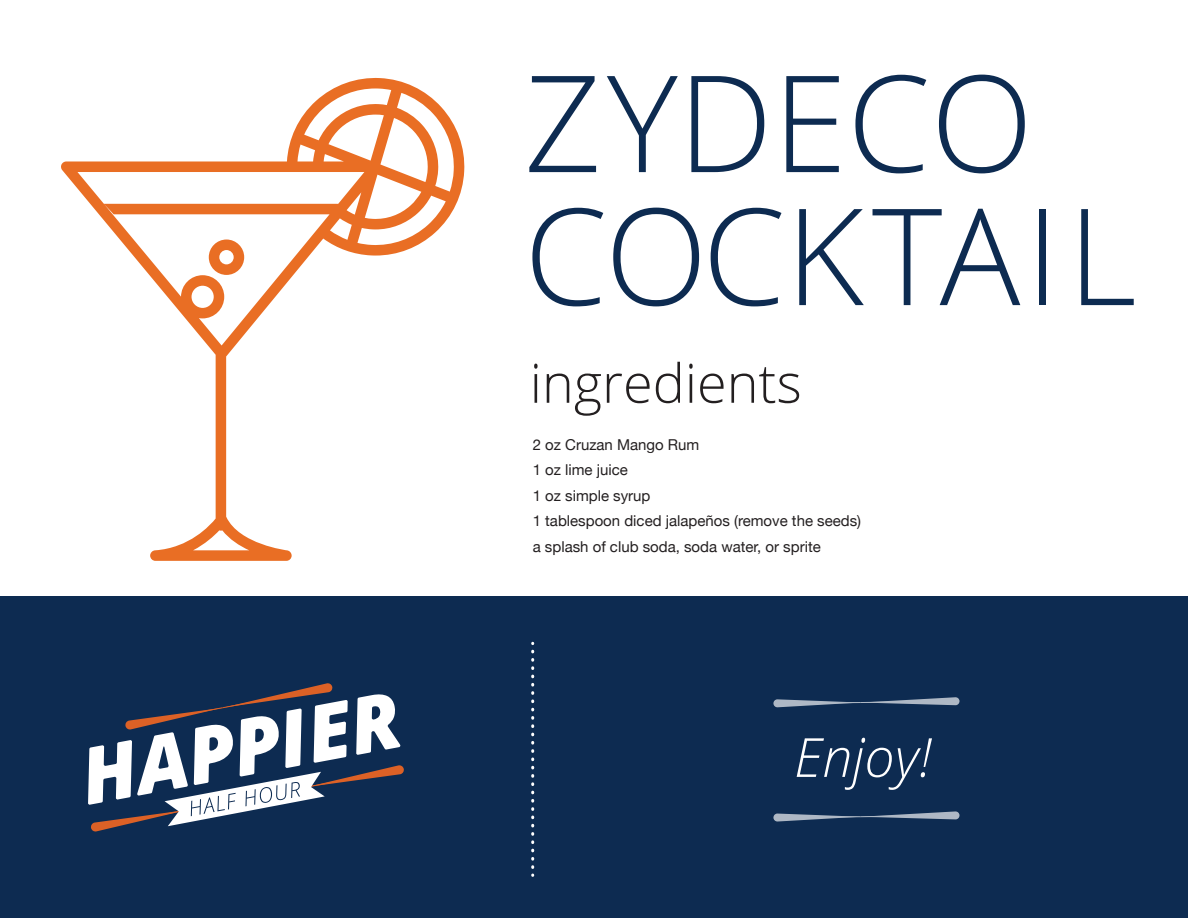
<style>
.page{position:relative;width:1188px;height:918px;background:#fff}
.page>*{position:absolute;margin:0;border:0;box-sizing:border-box;transform-origin:0 0}
.t1{font:300 134.55px/133.1px "Open Sans";color:#0d2b51}
.t2{font:300 54px "Open Sans";color:#231f20}
.t3{font:italic 300 54px "Open Sans";color:#fff}
.t4{font:15px/25.5px "Helvetica Neue";color:#231f20}
</style>
<div class="page">
<div style="left:0;top:597px;width:1188px;height:321px;background:#0d2b51"></div>
<svg style="left:531px;top:643px;width:3px;height:224px"></svg>
<svg style="left:61px;top:77px;width:404px;height:484px"></svg>
<svg style="left:209px;top:240px;width:35px;height:35px"></svg>
<svg style="left:88px;top:683px;width:316px;height:149px"></svg>
<svg style="left:773px;top:811px;width:187px;height:11px"></svg>
<svg style="left:773px;top:697px;width:187px;height:10px"></svg>
<h1 class="t1" style="left:524px;top:53px;width:614px">ZYDECO<br>COCKTAIL</h1>
<h2 class="t2" style="left:530px;top:346px;width:274px">ingredients</h2>
<p class="t4" style="left:533px;top:433px;width:330px">2 oz Cruzan Mango Rum<br>1 oz lime juice<br>1 oz simple syrup<br>1 tablespoon diced jalapeños (remove the seeds) a splash of club soda, soda water, or sprite</p>
<h2 class="t3" style="left:794px;top:720px;width:139px">Enjoy!</h2>
</div>
